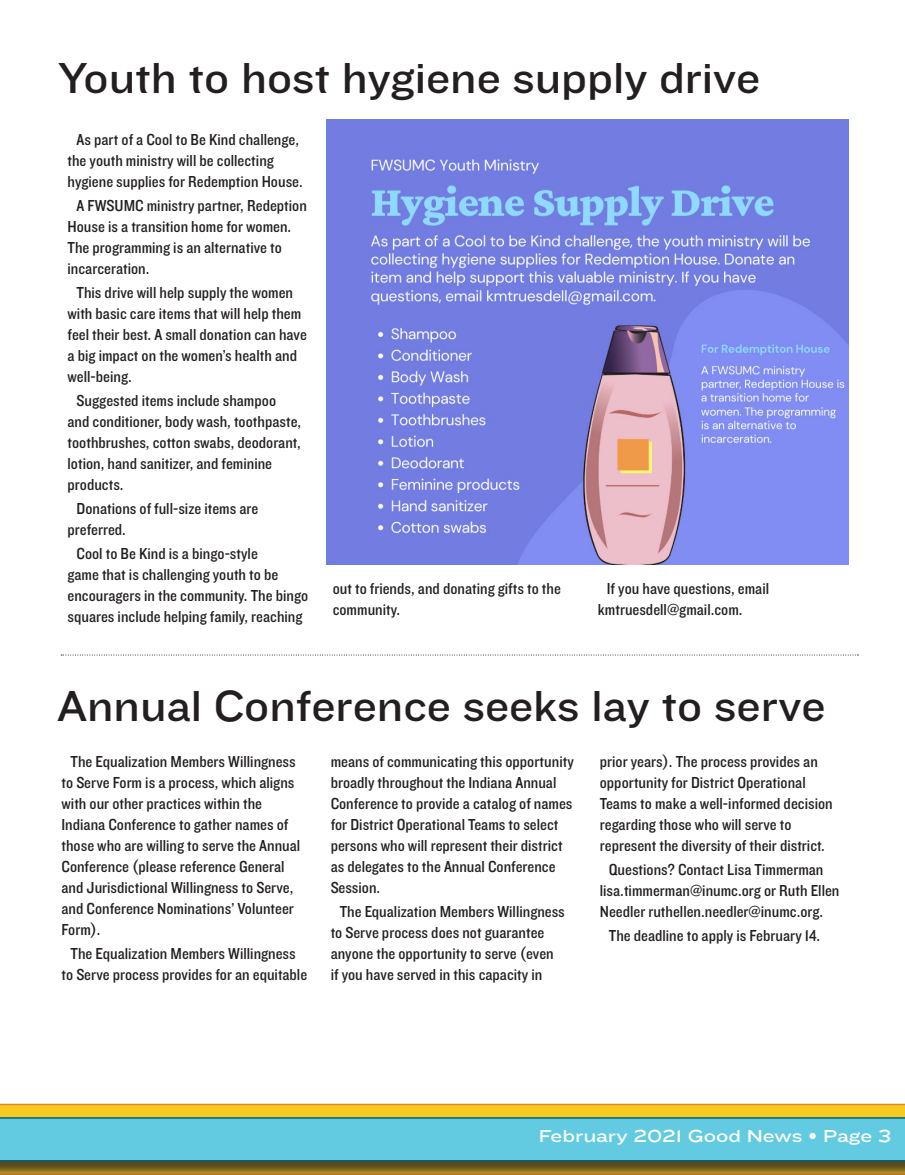
<style>
.page{position:relative;width:905px;height:1175px;background:#fff}
.page>*{position:absolute;margin:0;border:0;box-sizing:border-box;transform-origin:0 0}
.Good_News_article_he{font:45px "Knockout 32 Junior Cruisewt";color:#231f20}
.t1{font:18px "Knockout 34 Junior Sumo";color:#fff}
.Good_News_article{font:16.5px/21px "Knockout 30 Junior Welterwt";color:#231f20}
</style>
<div class="page">
<svg style="left:0;top:1103px;width:904px;height:14px;background:#f4c52c"></svg>
<div style="left:0;top:1119px;width:904px;height:55px;background:#231f20;opacity:.75"></div>
<div style="left:0;top:1117px;width:904px;height:44px;background:#63cbe1"></div>
<svg style="left:61px;top:654px;width:797px;height:1px"></svg>
<img style="left:326px;top:119px;width:522px;height:446px">
<p class="Good_News_article_he" style="left:58px;top:47px;width:703px">Youth to host hygiene supply drive</p>
<p class="Good_News_article" style="left:68px;top:129px;width:237px;text-indent:9px">As part of a Cool to Be Kind challenge, the youth ministry will be collecting hygiene supplies for Redemption House.</p>
<p class="Good_News_article" style="left:68px;top:195px;width:241px;text-indent:9px">A FWSUMC ministry partner, Redeption<br>House is a transition home for women.<br>The programming is an alternative to incarceration.</p>
<p class="Good_News_article" style="left:68px;top:282px;width:241px;text-indent:9px">This drive will help supply the women with basic care items that will help them feel their best. A small donation can have a big impact on the women’s health and well-being.</p>
<p class="Good_News_article" style="left:68px;top:390px;width:235px;text-indent:9px">Suggested items include shampoo and conditioner, body wash, toothpaste, toothbrushes, cotton swabs, deodorant, lotion, hand sanitizer, and feminine products.</p>
<p class="Good_News_article" style="left:68px;top:498px;width:192px;text-indent:9px">Donations of full-size items are preferred.</p>
<p class="Good_News_article" style="left:68px;top:543px;width:242px;text-indent:9px">Cool to Be Kind is a bingo-style<br>game that is challenging youth to be encouragers in the community. The bingo squares include helping family, reaching</p>
<p class="Good_News_article" style="left:333px;top:577px;width:230px">out to friends, and donating gifts to the community.</p>
<p class="Good_News_article" style="left:597px;top:577px;width:173px;text-indent:9px">If you have questions, email kmtruesdell@gmail.com.</p>
<p class="Good_News_article_he" style="left:57px;top:674px;width:770px">Annual Conference seeks lay to serve</p>
<p class="Good_News_article" style="left:62px;top:750px;width:240px;text-indent:9px">The Equalization Members Willingness to Serve Form is a process, which aligns with our other practices within the Indiana Conference to gather names of those who are willing to serve the Annual Conference (please reference General and Jurisdictional Willingness to Serve, and Conference Nominations’ Volunteer Form).</p>
<p class="Good_News_article" style="left:62px;top:942px;width:247px;text-align:center">The Equalization Members Willingness<br>to Serve process provides for an equitable</p>
<p class="Good_News_article" style="left:330px;top:750px;width:245px">means of communicating this opportunity broadly throughout the Indiana Annual Conference to provide a catalog of names for District Operational Teams to select persons who will represent their district as delegates to the Annual Conference Session.</p>
<p class="Good_News_article" style="left:330px;top:900px;width:236px;text-indent:9px">The Equalization Members Willingness to Serve process does not guarantee anyone the opportunity to serve (even if you have served in this capacity in</p>
<p class="Good_News_article" style="left:600px;top:750px;width:234px">prior years). The process provides an opportunity for District Operational Teams to make a well-informed decision regarding those who will serve to represent the diversity of their district.</p>
<p class="Good_News_article" style="left:600px;top:858px;width:241px;text-indent:9px">Questions? Contact Lisa Timmerman lisa.timmerman@inumc.org or Ruth Ellen<br>Needler ruthellen.needler@inumc.org.</p>
<p class="Good_News_article" style="left:609px;top:924px;width:213px">The deadline to apply is February 14.</p>
<p class="t1" style="left:538px;top:1123px;width:354px">February 2021 Good News • Page 3</p>
</div>
